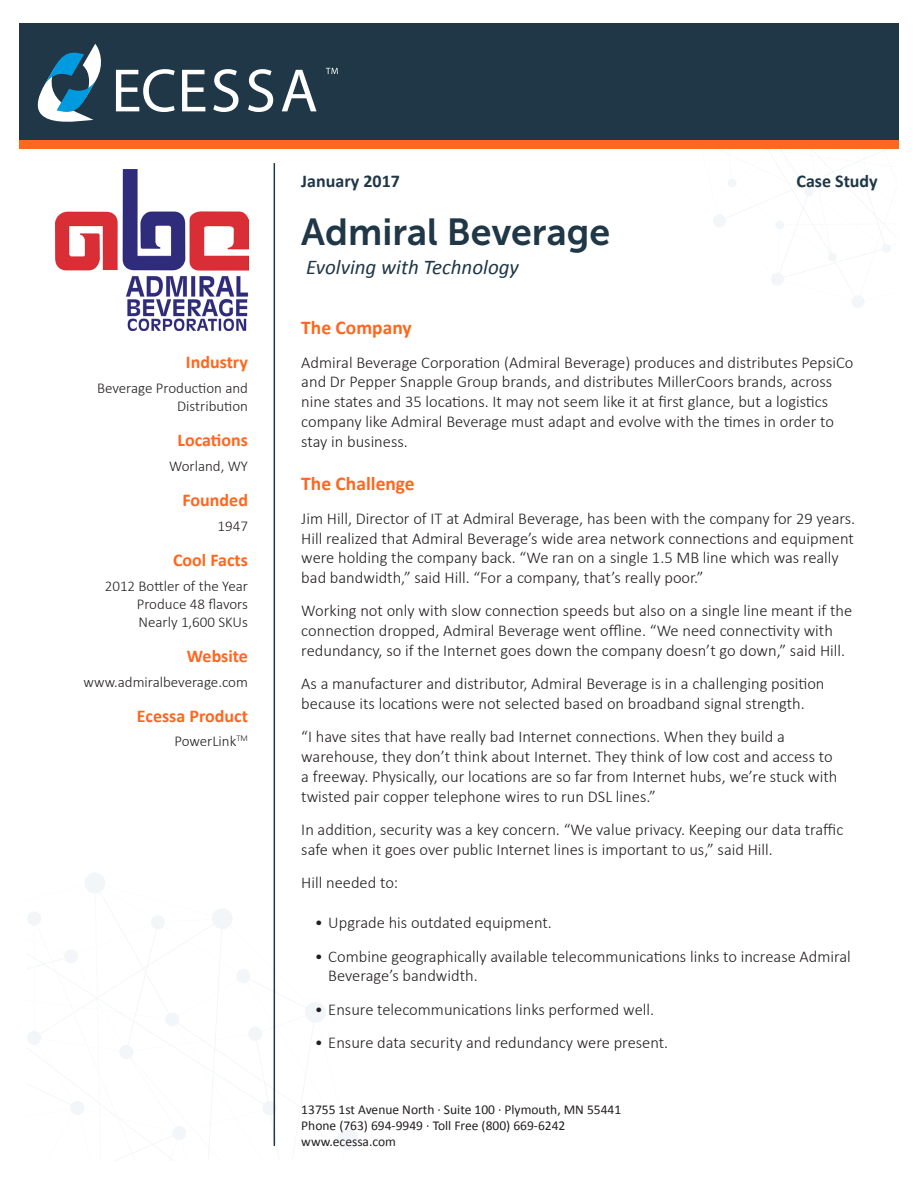
<style>
.page{position:relative;width:918px;height:1188px;background:#fff}
.page>*{position:absolute;margin:0;border:0;box-sizing:border-box;transform-origin:0 0}
.t1{font:37.5px "Museo Sans 700";color:#1f3746}
.t2{font:italic 21px "Calibri";color:#1f3746}
.Headline_Orange{font:700 19.5px "Calibri";color:#ff661e}
.t3{font:700 18px "Calibri";color:#ff661e}
.t4{font:700 18px "Calibri";color:#1f3746}
.t5{font:300 16.5px/19.8px "Calibri";color:#231f20}
.t6{font:300 15px/18px "Calibri";color:#231f20;text-align:right}
.t7{font:13.5px/16.2px "Calibri";color:#231f20}
</style>
<div class="page">
<div style="left:851px;top:295px;width:14px;height:13px;background:#f2f6f8;border-radius:50%"></div>
<svg style="left:696px;top:148px;width:201px;height:152px"></svg>
<div style="left:860px;top:179px;width:9px;height:9px;background:#f2f6f8;border-radius:50%"></div>
<div style="left:804px;top:188px;width:9px;height:8px;background:#f2f6f8;border-radius:50%"></div>
<div style="left:728px;top:179px;width:8px;height:9px;background:#f2f6f8;border-radius:50%"></div>
<div style="left:775px;top:220px;width:9px;height:9px;background:#f2f6f8;border-radius:50%"></div>
<div style="left:828px;top:253px;width:9px;height:9px;background:#f2f6f8;border-radius:50%"></div>
<div style="left:882px;top:244px;width:9px;height:9px;background:#f2f6f8;border-radius:50%"></div>
<svg style="left:28px;top:882px;width:311px;height:279px"></svg>
<div style="left:84px;top:873px;width:21px;height:20px;background:#f2f6f8;border-radius:50%"></div>
<div style="left:212px;top:908px;width:21px;height:21px;background:#f2f6f8;border-radius:50%"></div>
<div style="left:305px;top:1002px;width:21px;height:21px;background:#f2f6f8;border-radius:50%"></div>
<div style="left:337px;top:1129px;width:21px;height:21px;background:#f2f6f8;border-radius:50%"></div>
<div style="left:27px;top:911px;width:14px;height:15px;background:#f2f6f8;border-radius:50%"></div>
<div style="left:64px;top:949px;width:14px;height:14px;background:#f2f6f8;border-radius:50%"></div>
<div style="left:151px;top:915px;width:14px;height:15px;background:#f2f6f8;border-radius:50%"></div>
<div style="left:165px;top:1012px;width:14px;height:15px;background:#f2f6f8;border-radius:50%"></div>
<div style="left:119px;top:1045px;width:14px;height:14px;background:#f2f6f8;border-radius:50%"></div>
<div style="left:27px;top:1031px;width:14px;height:14px;background:#f2f6f8;border-radius:50%"></div>
<div style="left:70px;top:1101px;width:14px;height:14px;background:#f2f6f8;border-radius:50%"></div>
<div style="left:172px;top:1126px;width:14px;height:14px;background:#f2f6f8;border-radius:50%"></div>
<svg style="left:262px;top:1101px;width:15px;height:14px"></svg>
<div style="left:248px;top:1027px;width:14px;height:14px;background:#f2f6f8;border-radius:50%"></div>
<div style="left:236px;top:969px;width:15px;height:14px;background:#f2f6f8;border-radius:50%"></div>
<div style="left:19px;top:23px;width:880px;height:120px;background:#1f3746"></div>
<svg style="left:38px;top:44px;width:63px;height:78px"></svg>
<svg style="left:116px;top:69px;width:59px;height:43px"></svg>
<svg style="left:182px;top:70px;width:23px;height:41px"></svg>
<svg style="left:213px;top:69px;width:26px;height:43px"></svg>
<svg style="left:248px;top:69px;width:25px;height:43px"></svg>
<svg style="left:282px;top:70px;width:35px;height:41px"></svg>
<svg style="left:326px;top:68px;width:12px;height:6px"></svg>
<hr style="left:274px;top:163px;width:1px;height:983px;background:#1f3746">
<div style="left:19px;top:140px;width:880px;height:8px;background:#ff661e"></div>
<img style="left:55px;top:169px;width:193px;height:161px">
<p class="t3" style="left:186px;top:351px;width:64px">Industry</p>
<p class="t6" style="left:97px;top:379px;width:153px">Beverage Production and<br>Distribution</p>
<p class="t3" style="left:177px;top:429px;width:72px">Locations</p>
<p class="t6" style="left:169px;top:456px;width:80px">Worland, WY</p>
<p class="t3" style="left:183px;top:489px;width:67px">Founded</p>
<p class="t6" style="left:218px;top:516px;width:32px">1947</p>
<p class="t3" style="left:173px;top:549px;width:76px">Cool Facts</p>
<p class="t6" style="left:137px;top:576px;width:113px;text-align:justify;text-indent:-32px">2012 Bottler of the Year Produce 48 flavors Nearly 1,600 SKUs</p>
<p class="t3" style="left:187px;top:644px;width:62px">Website</p>
<p class="t6" style="left:84px;top:672px;width:166px">www.admiralbeverage.com</p>
<p class="t3" style="left:137px;top:704px;width:113px">Ecessa Product</p>
<p class="t6" style="left:174px;top:732px;width:75px">PowerLink<sup>TM</sup></p>
<p class="t4" style="left:301px;top:170px;width:100px">January 2017</p>
<p class="t4" style="left:796px;top:170px;width:83px">Case Study</p>
<p class="t1" style="left:301px;top:212px;width:310px">Admiral Beverage</p>
<p class="t2" style="left:306px;top:253px;width:214px">Evolving with Technology</p>
<p class="Headline_Orange" style="left:301px;top:315px;width:112px">The Company</p>
<p class="t5" style="left:301px;top:351px;width:554px">Admiral Beverage Corporation (Admiral Beverage) produces and distributes PepsiCo and Dr Pepper Snapple Group brands, and distributes MillerCoors brands, across nine states and 35 locations. It may not seem like it at first glance, but a logistics company like Admiral Beverage must adapt and evolve with the times in order to stay in business.</p>
<p class="Headline_Orange" style="left:301px;top:472px;width:115px">The Challenge</p>
<p class="t5" style="left:301px;top:508px;width:556px">Jim Hill, Director of IT at Admiral Beverage, has been with the company for 29 years.<br>Hill realized that Admiral Beverage’s wide area network connections and equipment were holding the company back. “We ran on a single 1.5 MB line which was really bad bandwidth,” said Hill. “For a company, that’s really poor.”</p>
<p class="t5" style="left:301px;top:600px;width:552px">Working not only with slow connection speeds but also on a single line meant if the connection dropped, Admiral Beverage went offline. “We need connectivity with redundancy, so if the Internet goes down the company doesn’t go down,” said Hill.</p>
<p class="t5" style="left:301px;top:673px;width:525px">As a manufacturer and distributor, Admiral Beverage is in a challenging position because its locations were not selected based on broadband signal strength.</p>
<p class="t5" style="left:301px;top:726px;width:538px">“I have sites that have really bad Internet connections. When they build a warehouse, they don’t think about Internet. They think of low cost and access to a freeway. Physically, our locations are so far from Internet hubs, we’re stuck with twisted pair copper telephone wires to run DSL lines.”</p>
<p class="t5" style="left:301px;top:819px;width:544px">In addition, security was a key concern. “We value privacy. Keeping our data traffic safe when it goes over public Internet lines is important to us,” said Hill.</p>
<p class="t5" style="left:301px;top:872px;width:98px">Hill needed to:</p>
<p class="t5" style="left:315px;top:912px;width:239px">• Upgrade his outdated equipment.</p>
<p class="t5" style="left:328px;top:945px;width:524px;text-indent:-14px">• Combine geographically available telecommunications links to increase Admiral<br>Beverage’s bandwidth.</p>
<p class="t5" style="left:315px;top:999px;width:341px">• Ensure telecommunications links performed well.</p>
<p class="t5" style="left:315px;top:1032px;width:355px">• Ensure data security and redundancy were present.</p>
<p class="t7" style="left:301px;top:1101px;width:322px">13755 1st Avenue North · Suite 100 · Plymouth, MN 55441<br>Phone (763) 694-9949 · Toll Free (800) 669-6242</p>
<p class="t7" style="left:301px;top:1133px;width:96px">www.ecessa.com</p>
</div>
